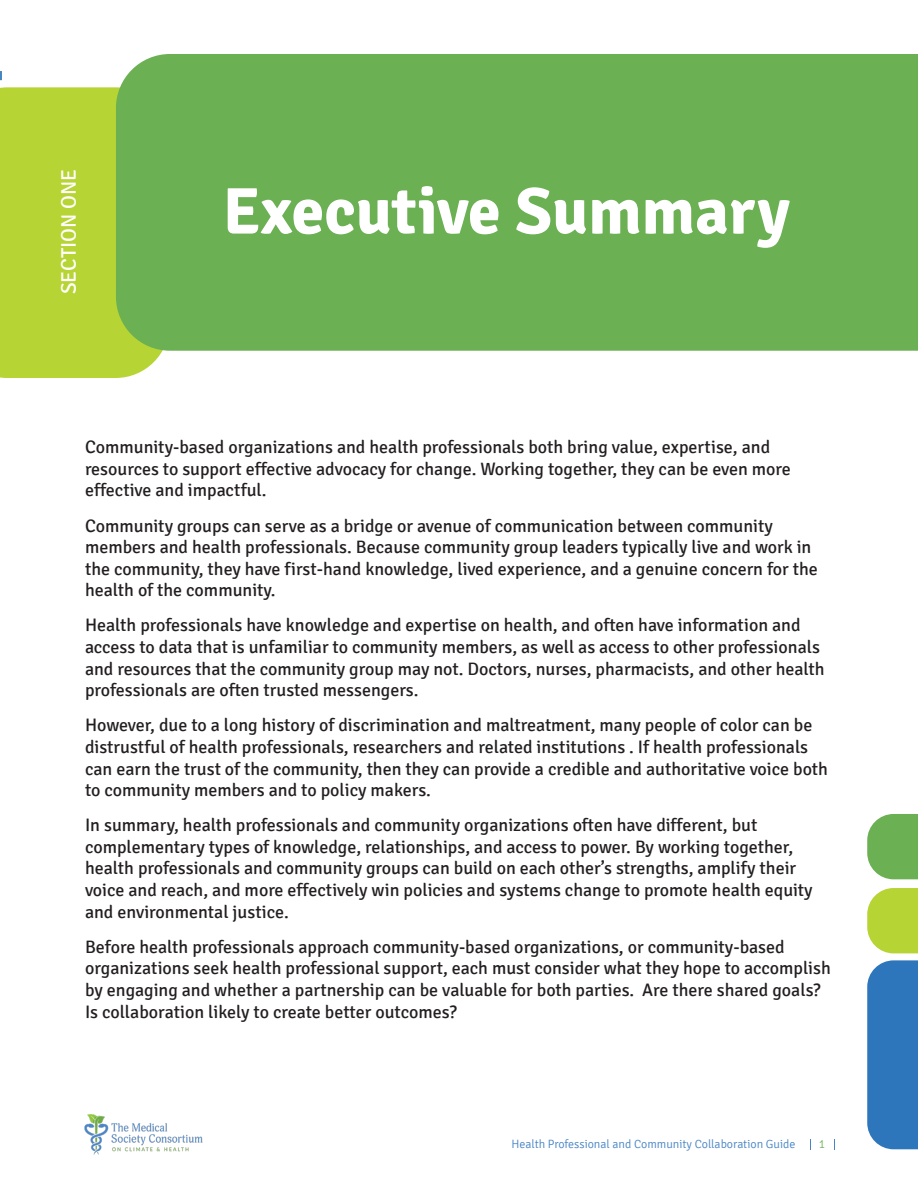
<style>
.page{position:relative;width:918px;height:1188px;background:#fff}
.page>*{position:absolute;margin:0;border:0;box-sizing:border-box;transform-origin:0 0}
.SECTION_HEADING{font:700 66px "Signika";color:#fff}
.SECTION_NUMBER{font:21px "Signika";color:#fff}
.Body_Copy{font:18px/21.6px "Signika";color:#231f20}
.t1{font:300 12px "Signika";color:#4884c5}
.t2{font:300 12px "Signika Negative";color:#6bb053}
</style>
<div class="page">
<img style="left:84px;top:1115px;width:119px;height:39px">
<svg style="left:867px;top:888px;width:51px;height:65px;background:#bdd747"></svg>
<svg style="left:867px;top:814px;width:51px;height:65px;background:#78b763"></svg>
<div style="left:867px;top:960px;width:51px;height:189px;background:#2e76bc"></div>
<div style="left:0;top:87px;width:163px;height:291px;background:#b7d435"></div>
<div style="left:116px;top:54px;width:802px;height:297px;background:#6bb053"></div>
<svg style="left:0;top:71px;width:11px;height:87px"></svg>
<p class="SECTION_NUMBER" style="left:57px;top:294px;width:127px;rotate:-90deg">SECTION ONE</p>
<p class="SECTION_HEADING" style="left:223px;top:171px;width:569px">Executive Summary</p>
<p class="Body_Copy" style="left:85px;top:437px;width:707px">Community-based organizations and health professionals both bring value, expertise, and resources to support effective advocacy for change. Working together, they can be even more effective and impactful.</p>
<p class="Body_Copy" style="left:85px;top:515px;width:734px">Community groups can serve as a bridge or avenue of communication between community members and health professionals. Because community group leaders typically live and work in the community, they have first-hand knowledge, lived experience, and a genuine concern for the health of the community.</p>
<p class="Body_Copy" style="left:85px;top:615px;width:741px">Health professionals have knowledge and expertise on health, and often have information and access to data that is unfamiliar to community members, as well as access to other professionals and resources that the community group may not. Doctors, nurses, pharmacists, and other health professionals are often trusted messengers.</p>
<p class="Body_Copy" style="left:85px;top:715px;width:744px">However, due to a long history of discrimination and maltreatment, many people of color can be distrustful of health professionals, researchers and related institutions . If health professionals can earn the trust of the community, then they can provide a credible and authoritative voice both to community members and to policy makers.</p>
<p class="Body_Copy" style="left:85px;top:815px;width:729px">In summary, health professionals and community organizations often have different, but complementary types of knowledge, relationships, and access to power. By working together, health professionals and community groups can build on each other’s strengths, amplify their voice and reach, and more effectively win policies and systems change to promote health equity and environmental justice.</p>
<p class="Body_Copy" style="left:85px;top:936px;width:747px">Before health professionals approach community-based organizations, or community-based organizations seek health professional support, each must consider what they hope to accomplish by engaging and whether a partnership can be valuable for both parties. Are there shared goals?<br>Is collaboration likely to create better outcomes?</p>
<p class="t1" style="left:512px;top:1137px;width:285px">Health Professional and Community Collaboration Guide</p>
<p class="t2" style="left:819px;top:1138px;width:8px">1</p>
</div>
